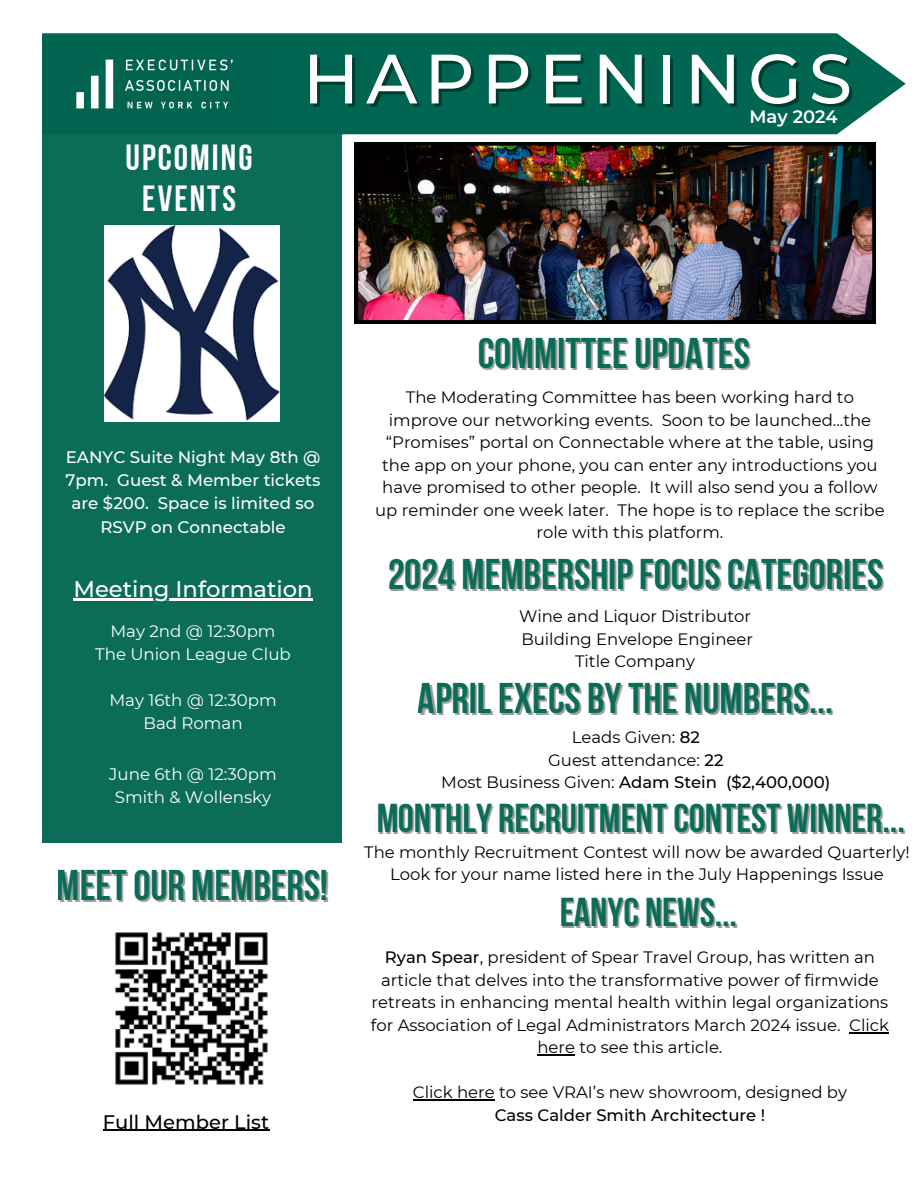
<style>
.page{position:relative;width:918px;height:1188px;background:#fff}
.page>*{position:absolute;margin:0;border:0;box-sizing:border-box;transform-origin:0 0}
.t1{font:500 69.75px "Montserrat";letter-spacing:.1em;color:#fff}
.t2{font:42.9px "Bebas Neue Cyrillic";color:#006651}
.t3{font:40.2px "Bebas Neue Cyrillic";color:#006651}
.t4{font:36.3px/41.7px "Bebas Neue Cyrillic";letter-spacing:.055em;color:#fff;text-align:center}
.t5{font:500 22.65px "Montserrat";color:#fff}
.t6{font:500 19.5px "Montserrat";color:#000}
.t7{font:600 18px "Montserrat";color:#fff}
.t8{font:500 16.65px/23.1px "Montserrat";color:#fff;text-align:center}
.t9{font:16.65px "Montserrat";color:#fff}
.t10{font:16.5px/22.5px "Montserrat";color:#000;text-align:center}
.t11{font:500 16.5px "Montserrat";color:#000}
.s1{font-weight:500}
.s2{font-weight:400}
</style>
<div class="page">
<div style="left:42px;top:132px;width:300px;height:710px;background:#0b6c58"></div>
<div style="left:42px;top:33px;width:864px;height:101px;background:#006651"></div>
<img style="left:42px;top:36px;width:224px;height:96px">
<img style="left:115px;top:932px;width:153px;height:153px">
<img style="left:355px;top:142px;width:521px;height:181px">
<img style="left:105px;top:226px;width:174px;height:195px">
<hr style="left:73px;top:598px;width:240px;height:2px;background:#fff">
<hr style="left:103px;top:1130px;width:166px;height:1px;background:#000">
<hr style="left:849px;top:1032px;width:40px;height:1px;background:#000">
<hr style="left:537px;top:1054px;width:38px;height:2px;background:#000">
<hr style="left:413px;top:1099px;width:82px;height:2px;background:#000">
<p class="t1" style="left:303px;top:36px;width:551px">HAPPENINGS</p>
<p class="t4" style="left:126px;top:140px;width:128px">UPCOMING<br>EVENTS</p>
<p class="t7" style="left:749px;top:105px;width:90px">May 2024</p>
<p class="t8" style="left:66px;top:446px;width:256px">EANYC Suite Night May 8th @<br>7pm. Guest &amp; Member tickets are $200. Space is limited so<br>RSVP on Connectable</p>
<h2 class="t5" style="left:73px;top:575px;width:241px">Meeting Information</h2>
<p class="t9" style="left:110px;top:621px;width:167px">May 2nd @ 12:30pm</p>
<h2 class="t9" style="left:95px;top:644px;width:197px">The Union League Club</h2>
<p class="t9" style="left:109px;top:690px;width:169px">May 16th @ 12:30pm</p>
<p class="t9" style="left:143px;top:713px;width:101px">Bad Roman</p>
<p class="t9" style="left:109px;top:764px;width:169px">June 6th @ 12:30pm</p>
<h2 class="t9" style="left:115px;top:787px;width:158px">Smith &amp; Wollensky</h2>
<h2 class="t2" style="left:57px;top:868px;width:273px">MEETOUR MEMBERS!</h2>
<p class="t6" style="left:103px;top:1110px;width:168px">Full Member List</p>
<h2 class="t2" style="left:477px;top:336px;width:274px">COMMITTEEUPDATES</h2>
<h2 class="t10" style="left:375px;top:386px;width:511px">The Moderating Committee has been working hard to improve our networking events. Soon to be launched...the “Promises” portal on Connectable where at the table, using the app on your phone, you can enter any introductions you have promised to other people. It will also send you a follow up reminder one week later. The hope is to replace the scribe role with this platform.</h2>
<h2 class="t2" style="left:387px;top:557px;width:497px">2024 MEMBERSHIPFOCUSCATEGORIES</h2>
<p class="t10" style="left:519px;top:605px;width:234px">Wine and Liquor Distributor</p>
<h6 class="t10" style="left:521px;top:628px;width:233px">Building Envelope Engineer</h6>
<h4 class="t10" style="left:575px;top:650px;width:122px">Title Company</h4>
<h2 class="t2" style="left:418px;top:681px;width:417px">APRILEXECS BYTHE NUMBERS...</h2>
<p class="t10" style="left:572px;top:726px;width:130px">Leads Given: <span class="s1">82</span></p>
<p class="t10" style="left:548px;top:748px;width:177px">Guest attendance: <span class="s1">22</span></p>
<p class="t11" style="left:441px;top:772px;width:391px"><span class="s2">Most Business Given:</span> Adam Stein ($2,400,000)</p>
<h3 class="t3" style="left:376px;top:802px;width:530px">MONTHLY RECRUITMENTCONTEST WINNER...</h3>
<h2 class="t10" style="left:364px;top:841px;width:547px">The monthly Recruitment Contest will now be awarded Quarterly!<br>Look for your name listed here in the July Happenings Issue</h2>
<h3 class="t3" style="left:559px;top:896px;width:179px">EANYC NEWS...</h3>
<p class="t10" style="left:371px;top:946px;width:520px"><span class="s1">Ryan Spear</span>, president of Spear Travel Group, has written an article that delves into the transformative power of firmwide retreats in enhancing mental health within legal organizations for Association of Legal Administrators March 2024 issue. Click here to see this article.</p>
<h2 class="t10" style="left:413px;top:1081px;width:436px">Click here to see VRAI’s new showroom, designed by</h2>
<p class="t11" style="left:495px;top:1105px;width:272px">Cass Calder Smith Architecture !</p>
</div>
